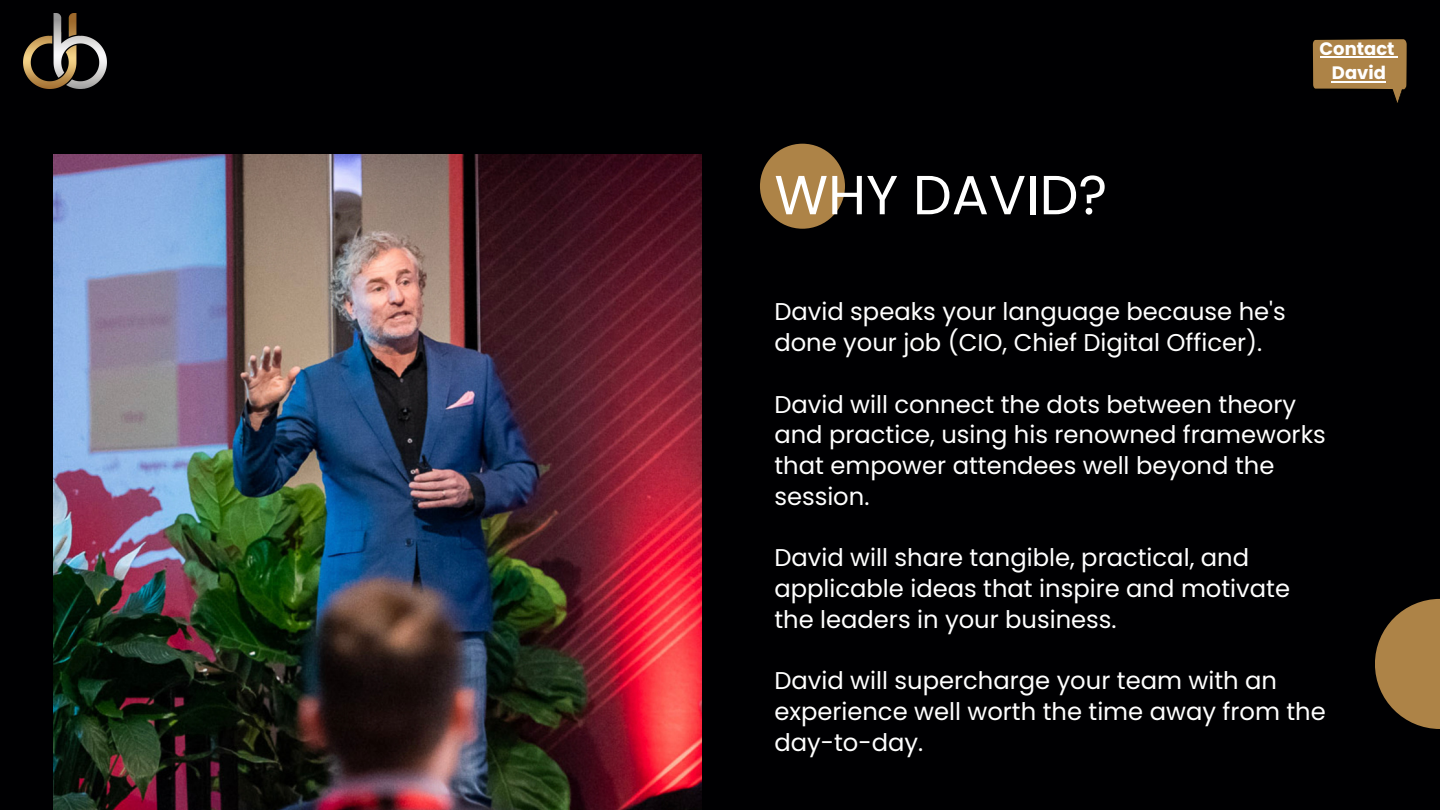
<style>
.page{position:relative;width:1440px;height:810px;background:#000002}
.page>*{position:absolute;margin:0;border:0;box-sizing:border-box;transform-origin:0 0}
.t1{font:55px "Poppins";color:#fff}
.t2{font:24.2px/30.8px "Poppins";color:#fff}
.t3{font:700 18px "Poppins";color:#fff}
</style>
<div class="page">
<svg style="left:1375px;top:599px;width:65px;height:130px;fill:#ad8347"></svg>
<div style="left:760px;top:144px;width:85px;height:85px;background:#ad8347;border-radius:50%"></div>
<img style="left:54px;top:154px;width:648px;height:656px">
<svg style="left:1312px;top:39px;width:95px;height:64px"></svg>
<hr style="left:1332px;top:81px;width:54px;height:1px;background:#fff">
<img style="left:24px;top:14px;width:82px;height:75px">
<p class="t1" style="left:774px;top:157px;width:334px">WHY DAVID?</p>
<p class="t3" style="left:1320px;top:36px;width:76px">Contact</p>
<p class="t3" style="left:1332px;top:61px;width:56px">David</p>
<p class="t2" style="left:774px;top:297px;width:513px">David speaks your language because he's done your job (CIO, Chief Digital Officer).</p>
<h1 class="t2" style="left:774px;top:389px;width:553px">David will connect the dots between theory and practice, using his renowned frameworks that empower attendees well beyond the session.</h1>
<h2 class="t2" style="left:774px;top:543px;width:517px">David will share tangible, practical, and applicable ideas that inspire and motivate the leaders in your business.</h2>
<h2 class="t2" style="left:774px;top:666px;width:553px">David will supercharge your team with an experience well worth the time away from the day-to-day.</h2>
</div>
